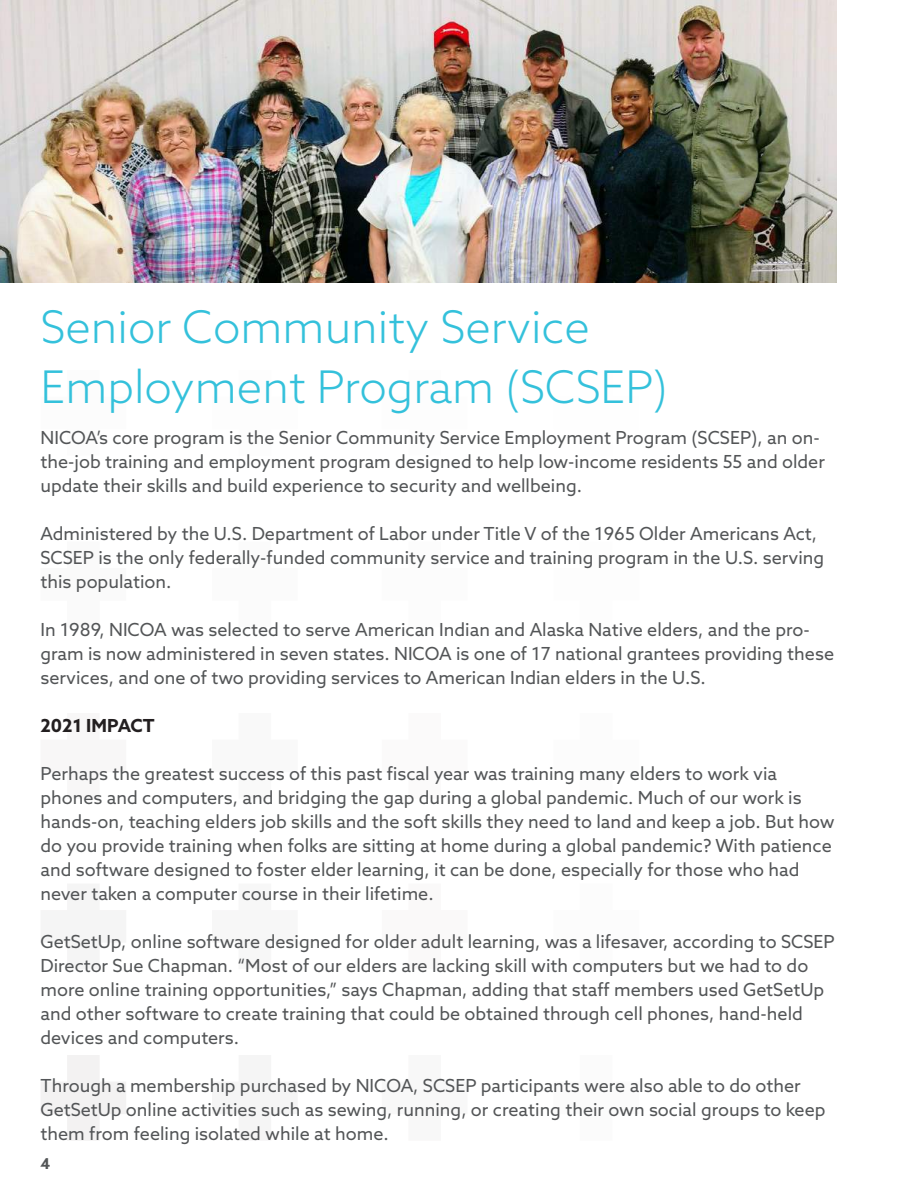
<style>
.page{position:relative;width:918px;height:1188px;background:#fff}
.page>*{position:absolute;margin:0;border:0;box-sizing:border-box;transform-origin:0 0}
.t1{font:300 45px/60px "Azo Sans";color:#34c1db}
.t2{font:18px/24px "Azo Sans";color:#535557}
.t3{font:700 18px "Azo Sans";color:#231f20}
.t4{font:700 15px "Azo Sans";color:#535557}
</style>
<div class="page">
<svg style="left:41px;top:1055px;width:85px;height:85px"></svg>
<img style="left:0;top:0;width:837px;height:283px">
<h1 class="t1" style="left:40px;top:296px;width:629px">Senior Community Service<br>Employment Program (SCSEP)</h1>
<p class="t2" style="left:40px;top:425px;width:786px">NICOA’s core program is the Senior Community Service Employment Program (SCSEP), an on&shy;the-job training and employment program designed to help low-income residents 55 and older update their skills and build experience to security and wellbeing.</p>
<p class="t2" style="left:40px;top:521px;width:785px">Administered by the U.S. Department of Labor under Title V of the 1965 Older Americans Act,<br>SCSEP is the only federally-funded community service and training program in the U.S. serving this population.</p>
<p class="t2" style="left:40px;top:617px;width:795px">In 1989, NICOA was selected to serve American Indian and Alaska Native elders, and the pro&shy;gram is now administered in seven states. NICOA is one of 17 national grantees providing these services, and one of two providing services to American Indian elders in the U.S.</p>
<p class="t3" style="left:40px;top:714px;width:116px">2021 IMPACT</p>
<p class="t2" style="left:40px;top:761px;width:796px">Perhaps the greatest success of this past fiscal year was training many elders to work via phones and computers, and bridging the gap during a global pandemic. Much of our work is hands-on, teaching elders job skills and the soft skills they need to land and keep a job. But how do you provide training when folks are sitting at home during a global pandemic? With patience and software designed to foster elder learning, it can be done, especially for those who had never taken a computer course in their lifetime.</p>
<p class="t2" style="left:40px;top:929px;width:796px">GetSetUp, online software designed for older adult learning, was a lifesaver, according to SCSEP Director Sue Chapman. “Most of our elders are lacking skill with computers but we had to do more online training opportunities,” says Chapman, adding that staff members used GetSetUp and other software to create training that could be obtained through cell phones, hand-held devices and computers.</p>
<p class="t2" style="left:40px;top:1073px;width:787px">Through a membership purchased by NICOA, SCSEP participants were also able to do other<br>GetSetUp online activities such as sewing, running, or creating their own social groups to keep them from feeling isolated while at home.</p>
<p class="t4" style="left:40px;top:1154px;width:11px">4</p>
</div>
